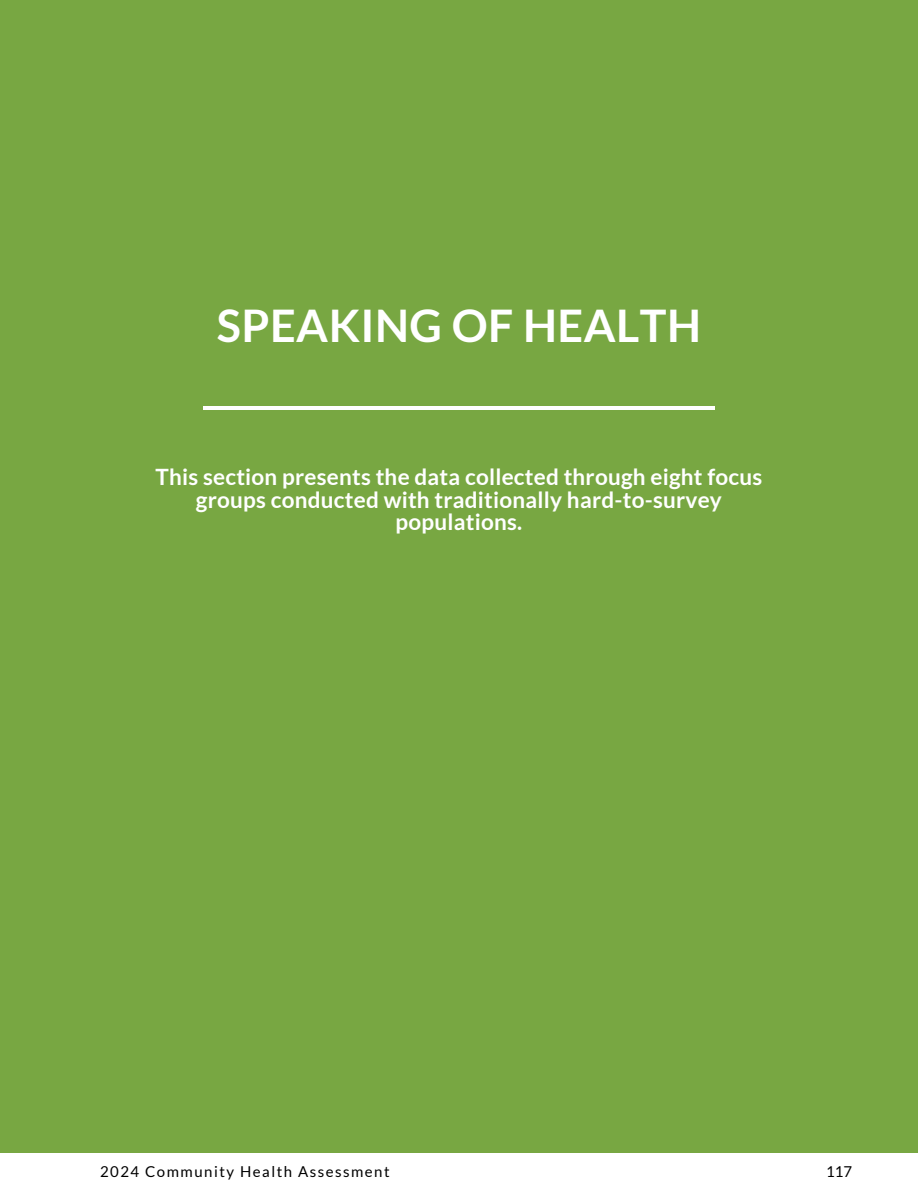
<style>
.page{position:relative;width:918px;height:1188px;background:#78a742}
.page>*{position:absolute;margin:0;border:0;box-sizing:border-box;transform-origin:0 0}
.t1{font:700 45px "Lato";letter-spacing:.01em;color:#fff}
.t2{font:700 22.5px/22.5px "Lato";letter-spacing:.01em;color:#fff;text-align:center}
.t3{font:15px "Lato";letter-spacing:.1em;color:#000}
</style>
<div class="page">
<div style="left:0;top:1153px;width:918px;height:35px;background:#fff"></div>
<hr style="left:203px;top:407px;width:512px;height:3px;background:#fff">
<h2 class="t1" style="left:217px;top:298px;width:486px">SPEAKING OF HEALTH</h2>
<p class="t2" style="left:156px;top:465px;width:608px">This section presents the data collected through eight focus groups conducted with traditionally hard-to-survey populations.</p>
<h1 class="t3" style="left:100px;top:1162px;width:291px">2024 Community Health Assessment</h1>
<p class="t3" style="left:826px;top:1162px;width:28px">117</p>
</div>
